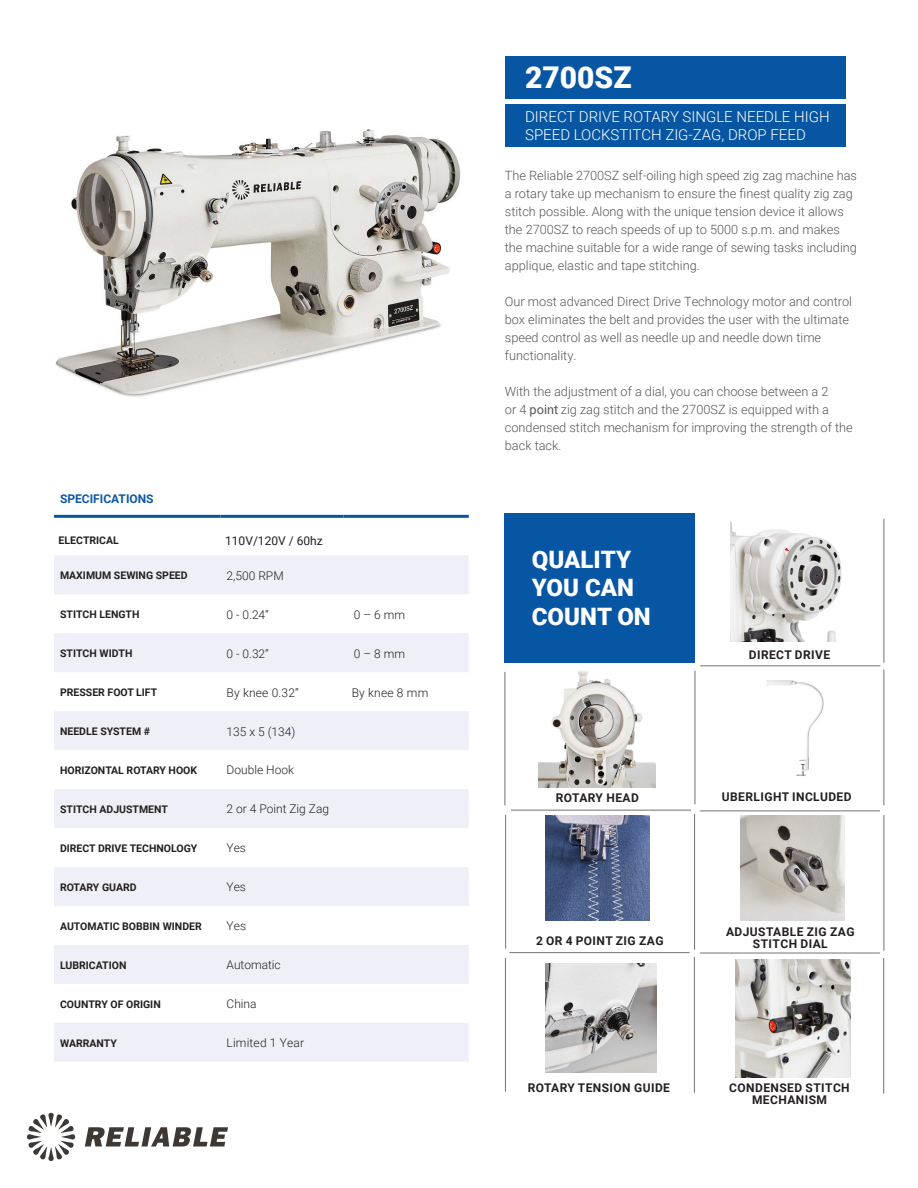
<style>
.page{position:relative;width:918px;height:1188px;background:#fff}
.page>*{position:absolute;margin:0;border:0;box-sizing:border-box;transform-origin:0 0}
.t1{font:900 30px "Roboto";color:#fff}
.t2{font:900 24px/28.8px "Roboto";color:#fff}
.t3{font:300 15px/18px "Roboto";color:#fff}
.Paragraph{font:300 12.75px/18px "Roboto";color:#54555a}
.Product_Specs__Right{font:300 12px "Roboto";color:#231f20}
.t4{font:700 12px "Roboto";letter-spacing:.035em;color:#231f20}
.t5{font:700 12px "Roboto";color:#1057a4}
.t6{font:12px "Roboto";color:#231f20}
.t7{font:700 10.5px "Roboto";color:#231f20}
.s1{font-weight:400}
</style>
<div class="page">
<svg style="left:54px;top:555px;width:415px;height:429px;fill:#eff0f7"></svg>
<img style="left:55px;top:129px;width:406px;height:268px">
<div style="left:505px;top:57px;width:341px;height:42px;background:#0756a3"></div>
<div style="left:505px;top:105px;width:341px;height:42px;background:#0756a3"></div>
<svg style="left:27px;top:1113px;width:48px;height:48px"></svg>
<svg style="left:85px;top:1127px;width:143px;height:20px"></svg>
<div style="left:54px;top:1023px;width:415px;height:39px;background:#eff0f7"></div>
<hr style="left:54px;top:515px;width:167px;height:3px;background:#0756a3">
<hr style="left:221px;top:515px;width:122px;height:3px;background:#0756a3">
<svg style="left:343px;top:515px;width:5px;height:3px"></svg>
<hr style="left:348px;top:515px;width:121px;height:3px;background:#0756a3">
<div style="left:505px;top:513px;width:190px;height:150px;background:#0756a3"></div>
<hr style="left:884px;top:519px;width:1px;height:144px;background:#717075">
<hr style="left:695px;top:671px;width:1px;height:133px;background:#717075">
<hr style="left:700px;top:665px;width:180px;height:1px;background:#717075">
<hr style="left:884px;top:670px;width:1px;height:135px;background:#717075">
<hr style="left:505px;top:672px;width:1px;height:133px;background:#717075">
<hr style="left:505px;top:815px;width:1px;height:134px;background:#717075">
<hr style="left:511px;top:810px;width:180px;height:1px;background:#717075">
<hr style="left:694px;top:814px;width:1px;height:136px;background:#717075">
<hr style="left:700px;top:811px;width:180px;height:1px;background:#717075">
<hr style="left:884px;top:815px;width:1px;height:136px;background:#717075">
<hr style="left:510px;top:952px;width:180px;height:1px;background:#717075">
<hr style="left:700px;top:953px;width:180px;height:1px;background:#717075">
<img style="left:767px;top:680px;width:57px;height:96px">
<hr style="left:505px;top:958px;width:1px;height:134px;background:#717075">
<hr style="left:694px;top:957px;width:1px;height:136px;background:#717075">
<hr style="left:883px;top:958px;width:1px;height:136px;background:#717075">
<img style="left:730px;top:522px;width:112px;height:119px">
<img style="left:539px;top:671px;width:117px;height:116px">
<img style="left:741px;top:816px;width:104px;height:104px">
<img style="left:546px;top:964px;width:111px;height:108px">
<img style="left:735px;top:960px;width:115px;height:117px">
<img style="left:545px;top:816px;width:105px;height:104px">
<p class="t5" style="left:60px;top:490px;width:95px">SPECIFICATIONS</p>
<p class="t7" style="left:59px;top:533px;width:62px">ELECTRICAL</p>
<p class="t6" style="left:225px;top:532px;width:99px">110V/120V / 60hz</p>
<p class="t7" style="left:60px;top:568px;width:129px">MAXIMUM SEWING SPEED</p>
<p class="Product_Specs__Right" style="left:227px;top:567px;width:59px">2,500 RPM</p>
<p class="t7" style="left:60px;top:607px;width:81px">STITCH LENGTH</p>
<p class="Product_Specs__Right" style="left:227px;top:606px;width:44px">0 - 0.24”</p>
<p class="Product_Specs__Right" style="left:354px;top:606px;width:53px">0 – 6 mm</p>
<p class="t7" style="left:60px;top:646px;width:74px">STITCH WIDTH</p>
<p class="Product_Specs__Right" style="left:227px;top:645px;width:44px">0 - 0.32”</p>
<p class="Product_Specs__Right" style="left:354px;top:645px;width:53px">0 – 8 mm</p>
<p class="t7" style="left:60px;top:685px;width:99px">PRESSER FOOT LIFT</p>
<p class="Product_Specs__Right" style="left:227px;top:684px;width:74px">By knee 0.32”</p>
<p class="Product_Specs__Right" style="left:352px;top:684px;width:78px">By knee 8 mm</p>
<p class="t7" style="left:60px;top:724px;width:92px">NEEDLE SYSTEM #</p>
<p class="Product_Specs__Right" style="left:227px;top:723px;width:70px">135 x 5 (134)</p>
<p class="t7" style="left:60px;top:763px;width:139px">HORIZONTAL ROTARY HOOK</p>
<p class="Product_Specs__Right" style="left:227px;top:762px;width:69px">Double Hook</p>
<p class="t7" style="left:60px;top:802px;width:110px">STITCH ADJUSTMENT</p>
<p class="Product_Specs__Right" style="left:227px;top:801px;width:104px">2 or 4 Point Zig Zag</p>
<p class="t7" style="left:60px;top:841px;width:139px">DIRECT DRIVE TECHNOLOGY</p>
<p class="Product_Specs__Right" style="left:227px;top:840px;width:21px">Yes</p>
<p class="t7" style="left:60px;top:880px;width:78px">ROTARY GUARD</p>
<p class="Product_Specs__Right" style="left:227px;top:879px;width:21px">Yes</p>
<p class="t7" style="left:60px;top:919px;width:143px">AUTOMATIC BOBBIN WINDER</p>
<p class="Product_Specs__Right" style="left:227px;top:918px;width:21px">Yes</p>
<p class="t7" style="left:60px;top:957px;width:68px">LUBRICATION</p>
<p class="Product_Specs__Right" style="left:227px;top:957px;width:56px">Automatic</p>
<p class="t7" style="left:60px;top:996px;width:102px">COUNTRY OF ORIGIN</p>
<p class="Product_Specs__Right" style="left:227px;top:996px;width:32px">China</p>
<p class="t7" style="left:60px;top:1035px;width:58px">WARRANTY</p>
<p class="Product_Specs__Right" style="left:227px;top:1035px;width:79px">Limited 1 Year</p>
<p class="t1" style="left:525px;top:57px;width:108px">2700SZ</p>
<p class="t3" style="left:525px;top:107px;width:306px">DIRECT DRIVE ROTARY SINGLE NEEDLE HIGH<br>SPEED LOCKSTITCH ZIG-ZAG, DROP FEED</p>
<p class="Paragraph" style="left:505px;top:166px;width:354px">The Reliable 2700SZ self-oiling high speed zig zag machine has a rotary take up mechanism to ensure the finest quality zig zag stitch possible. Along with the unique tension device it allows the 2700SZ to reach speeds of up to 5000 s.p.m. and makes the machine suitable for a wide range of sewing tasks including applique, elastic and tape stitching.</p>
<p class="Paragraph" style="left:505px;top:292px;width:349px">Our most advanced Direct Drive Technology motor and control box eliminates the belt and provides the user with the ultimate speed control as well as needle up and needle down time functionality.</p>
<p class="Paragraph" style="left:505px;top:382px;width:349px">With the adjustment of a dial, you can choose between a 2<br>or 4 <span class="s1">point</span> zig zag stitch and the 2700SZ is equipped with a condensed stitch mechanism for improving the strength of the back tack.</p>
<p class="t2" style="left:532px;top:544px;width:120px">QUALITY<br>YOU CAN<br>COUNT ON</p>
<p class="t4" style="left:749px;top:646px;width:83px">DIRECT DRIVE</p>
<p class="t4" style="left:556px;top:789px;width:84px">ROTARY HEAD</p>
<p class="t4" style="left:722px;top:788px;width:131px">UBERLIGHT INCLUDED</p>
<p class="t4" style="left:726px;top:924px;width:130px">ADJUSTABLE ZIG ZAG</p>
<p class="t4" style="left:536px;top:933px;width:129px">2 OR 4 POINT ZIG ZAG</p>
<p class="t4" style="left:753px;top:936px;width:76px">STITCH DIAL</p>
<p class="t4" style="left:528px;top:1080px;width:144px">ROTARY TENSION GUIDE</p>
<p class="t4" style="left:729px;top:1080px;width:122px">CONDENSED STITCH</p>
<p class="t4" style="left:752px;top:1092px;width:77px">MECHANISM</p>
</div>
